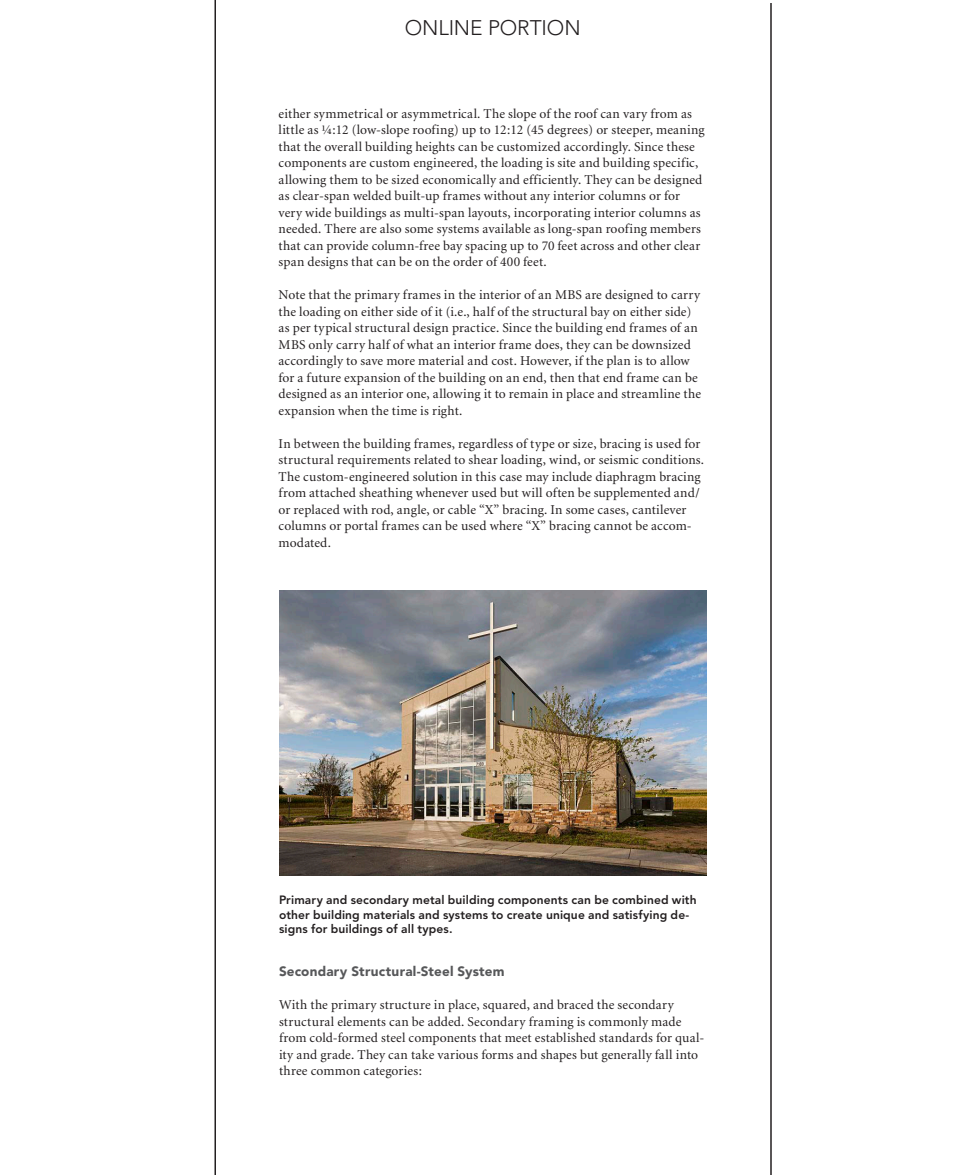
<style>
.page{position:relative;width:972px;height:1175px;background:#fff}
.page>*{position:absolute;margin:0;border:0;box-sizing:border-box;transform-origin:0 0}
.t1{font:300 21px "Avenir";letter-spacing:-.005em;color:#231f20}
.Body_no_indent{font:13.5px/16.5px "Minion";letter-spacing:.015em;color:#231f20}
.Section_subhead1{font:900 13.5px "Avenir";letter-spacing:.015em;color:#57585a}
.t2{font:800 12px/14.4px "Avenir";letter-spacing:.01em;color:#231f20}
</style>
<div class="page">
<hr style="left:214px;top:0;width:2px;height:1174px;background:#231f20">
<hr style="left:770px;top:3px;width:2px;height:1171px;background:#231f20">
<img style="left:279px;top:590px;width:427px;height:285px">
<h1 class="t1" style="left:405px;top:16px;width:177px">ONLINE PORTION</h1>
<p class="Body_no_indent" style="left:279px;top:106px;width:428px">either symmetrical or asymmetrical. The slope of the roof can vary from as little as ¼:12 (low-slope roofing) up to 12:12 (45 degrees) or steeper, meaning that the overall building heights can be customized accordingly. Since these components are custom engineered, the loading is site and building specific, allowing them to be sized economically and efficiently. They can be designed as clear-span welded built-up frames without any interior columns or for very wide buildings as multi-span layouts, incorporating interior columns as needed. There are also some systems available as long-span roofing members that can provide column-free bay spacing up to 70 feet across and other clear span designs that can be on the order of 400 feet.</p>
<p class="Body_no_indent" style="left:279px;top:287px;width:424px">Note that the primary frames in the interior of an MBS are designed to carry the loading on either side of it (i.e., half of the structural bay on either side) as per typical structural design practice. Since the building end frames of an MBS only carry half of what an interior frame does, they can be downsized accordingly to save more material and cost. However, if the plan is to allow for a future expansion of the building on an end, then that end frame can be designed as an interior one, allowing it to remain in place and streamline the expansion when the time is right.</p>
<p class="Body_no_indent" style="left:279px;top:436px;width:427px">In between the building frames, regardless of type or size, bracing is used for structural requirements related to shear loading, wind, or seismic conditions.<br>The custom-engineered solution in this case may include diaphragm bracing from attached sheathing whenever used but will often be supplemented and/ or replaced with rod, angle, or cable “X” bracing. In some cases, cantilever columns or portal frames can be used where “X” bracing cannot be accom&shy;modated.</p>
<p class="t2" style="left:279px;top:893px;width:419px">Primary and secondary metal building components can be combined with other building materials and systems to create unique and satisfying de&shy;signs for buildings of all types.</p>
<p class="Section_subhead1" style="left:279px;top:963px;width:227px">Secondary Structural-Steel System</p>
<p class="Body_no_indent" style="left:279px;top:997px;width:427px">With the primary structure in place, squared, and braced the secondary structural elements can be added. Secondary framing is commonly made from cold-formed steel components that meet established standards for qual&shy;ity and grade. They can take various forms and shapes but generally fall into three common categories:</p>
</div>
